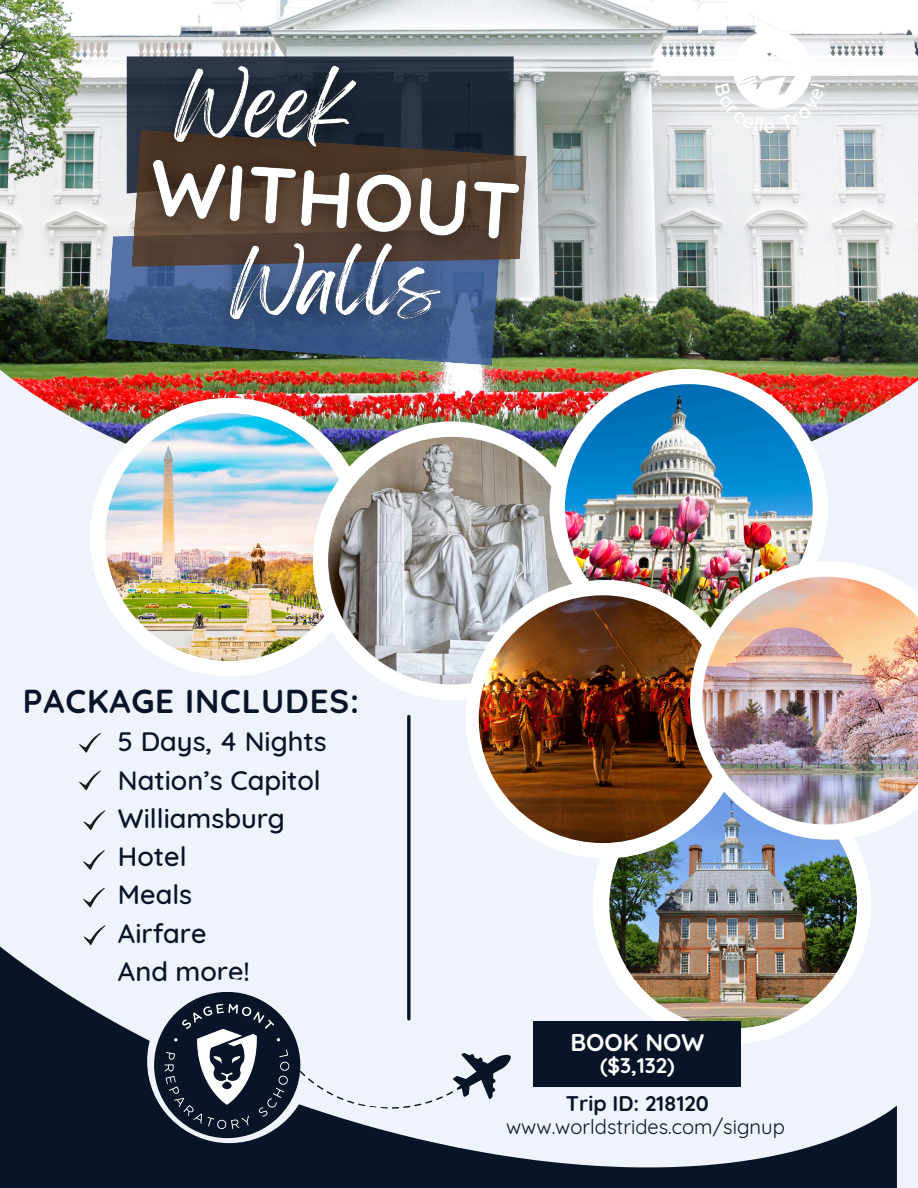
<style>
.page{position:relative;width:918px;height:1188px;background:#eff3fc}
.page>*{position:absolute;margin:0;border:0;box-sizing:border-box;transform-origin:0 0}
.t1{font:700 33px "Quicksand";letter-spacing:.025em;color:#081427}
.t2{font:500 27.15px/38.2px "Quicksand";color:#081427}
.t3{font:700 24.15px "Quicksand";color:#fff}
.t4{font:700 21.15px "Quicksand";color:#081427}
.t5{font:700 21.15px "Quicksand";color:#fff}
.t6{font:20.25px "Quicksand";color:#081427}
.t7{font:500 19.8px "Quicksand";color:#fff}
</style>
<div class="page">
<img style="left:0;top:0;width:918px;height:467px">
<svg style="left:106px;top:203px;width:395px;height:162px;background:#475f6b"></svg>
<div style="left:90px;top:398px;width:278px;height:278px;background:#fff;border-radius:50%"></div>
<img style="left:105px;top:413px;width:248px;height:248px;border-radius:50%">
<div style="left:313px;top:421px;width:278px;height:279px;background:#fff;border-radius:50%"></div>
<img style="left:328px;top:437px;width:248px;height:248px;border-radius:50%">
<div style="left:550px;top:369px;width:278px;height:278px;background:#fff;border-radius:50%"></div>
<img style="left:565px;top:384px;width:248px;height:248px;border-radius:50%">
<svg style="left:127px;top:56px;width:387px;height:68px;background:#232e3d"></svg>
<svg style="left:132px;top:280px;width:395px;height:13px;background:#637aa0"></svg>
<svg style="left:0;top:830px;width:897px;height:358px"></svg>
<svg style="left:79px;top:733px;width:22px;height:20px"></svg>
<svg style="left:79px;top:770px;width:22px;height:21px"></svg>
<svg style="left:83px;top:810px;width:23px;height:20px"></svg>
<svg style="left:83px;top:850px;width:22px;height:20px"></svg>
<svg style="left:83px;top:888px;width:22px;height:20px"></svg>
<svg style="left:83px;top:925px;width:23px;height:20px"></svg>
<svg style="left:407px;top:716px;width:4px;height:302px"></svg>
<div style="left:593px;top:765px;width:278px;height:279px;background:#fff;border-radius:50%"></div>
<img style="left:609px;top:781px;width:248px;height:247px;border-radius:50%">
<div style="left:534px;top:1021px;width:207px;height:65px;background:#081427"></div>
<div style="left:147px;top:979px;width:164px;height:164px;background:#eff3fc;border-radius:50%"></div>
<svg style="left:299px;top:1018px;width:213px;height:99px"></svg>
<div style="left:466px;top:580px;width:278px;height:278px;background:#fff;border-radius:50%"></div>
<img style="left:479px;top:595px;width:248px;height:248px;border-radius:50%">
<img style="left:690px;top:561px;width:207px;height:279px">
<img style="left:702px;top:577px;width:216px;height:247px">
<img style="left:156px;top:996px;width:143px;height:142px">
<img style="left:141px;top:35px;width:248px;height:89px">
<img style="left:113px;top:124px;width:443px;height:156px">
<img style="left:197px;top:211px;width:277px;height:143px">
<svg style="left:715px;top:30px;width:110px;height:102px"></svg>
<p class="t7" style="left:764px;top:113px;width:13px">e</p>
<p class="t1" style="left:23px;top:680px;width:338px">PACKAGE INCLUDES:</p>
<p class="t2" style="left:118px;top:722px;width:210px">5 Days, 4 Nights<br>Nation’s Capitol<br>Williamsburg<br>Hotel<br>Meals<br>Airfare<br>And more!</p>
<p class="t3" style="left:570px;top:1027px;width:135px">BOOK NOW</p>
<p class="t5" style="left:600px;top:1052px;width:76px">($3,132)</p>
<p class="t4" style="left:566px;top:1090px;width:144px">Trip ID: 218120</p>
<p class="t6" style="left:506px;top:1114px;width:280px">www.worldstrides.com/signup</p>
</div>
